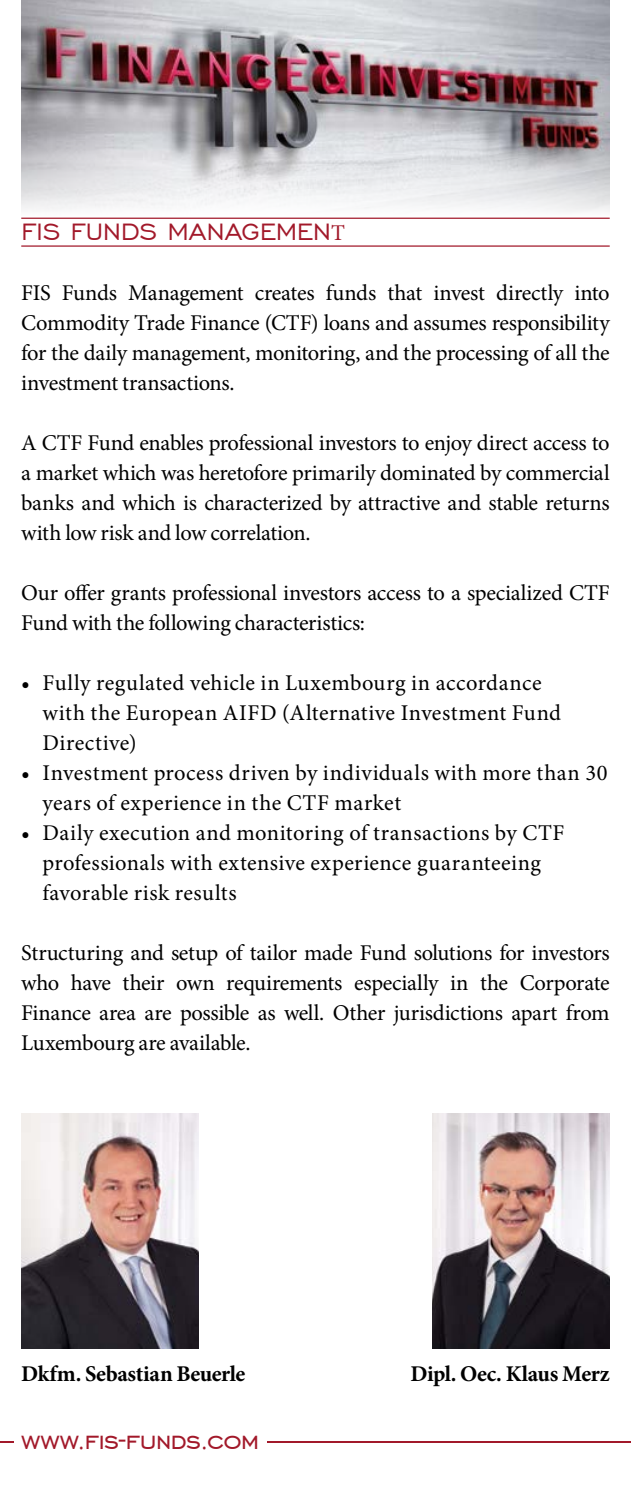
<style>
.page{position:relative;width:631px;height:1489px;background:#fff}
.page>*{position:absolute;margin:0;border:0;box-sizing:border-box;transform-origin:0 0}
.t1{font:31.5px "Engravers Gothic BT";letter-spacing:-.035em;color:#a2192a}
.t2{font:30px "Engravers Gothic BT";letter-spacing:-.01em;color:#a2192a}
.t3{font:22.5px/30px "Minion Pro";letter-spacing:.005em;color:#000;text-align:justify}
.t4{font:22.5px/30px "Minion Pro";letter-spacing:-.015em;color:#000}
.t5{font:700 22.5px "Minion Pro";letter-spacing:-.015em;color:#000}
.s1{font-family:"Minion Pro";font-size:22.5px}
</style>
<div class="page">
<img style="left:21px;top:0;width:588px;height:212px">
<hr style="left:0;top:1440px;width:631px;height:2px;background:#a2192a">
<hr style="left:21px;top:217px;width:588px;height:2px;background:#a2192a">
<hr style="left:21px;top:245px;width:588px;height:2px;background:#a2192a">
<div style="left:14px;top:1329px;width:252px;height:126px;background:#fff"></div>
<img style="left:21px;top:1113px;width:177px;height:235px">
<img style="left:432px;top:1113px;width:177px;height:235px">
<h2 class="t2" style="left:21px;top:215px;width:325px">FIS FUNDS MANAGEMEN<span class="s1">T</span></h2>
<p class="t3" style="left:21px;top:278px;width:590px">FIS Funds Management creates funds that invest directly into Commodity Trade Finance (CTF) loans and assumes responsibility for the daily management, monitoring, and the processing of all the investment transactions.</p>
<p class="t3" style="left:21px;top:428px;width:590px">A CTF Fund enables professional investors to enjoy direct access to a market which was heretofore primarily dominated by commercial banks and which is characterized by attractive and stable returns with low risk and low correlation.</p>
<p class="t4" style="left:21px;top:578px;width:590px">Our offer grants professional investors access to a specialized CTF<br>Fund with the following characteristics:</p>
<p class="t3" style="left:43px;top:668px;width:520px;text-align:left;text-indent:-21px">• Fully regulated vehicle in Luxembourg in accordance with the European AIFD (Alternative Investment Fund<br>Directive)</p>
<p class="t3" style="left:43px;top:758px;width:566px;text-indent:-21px">• Investment process driven by individuals with more than 30 years of experience in the CTF market</p>
<p class="t3" style="left:43px;top:818px;width:523px;text-align:left;text-indent:-21px">• Daily execution and monitoring of transactions by CTF professionals with extensive experience guaranteeing favorable risk results</p>
<p class="t3" style="left:21px;top:938px;width:590px">Structuring and setup of tailor made Fund solutions for investors who have their own requirements especially in the Corporate Finance area are possible as well. Other jurisdictions apart from Luxembourg are available.</p>
<p class="t5" style="left:21px;top:1357px;width:226px">Dkfm. Sebastian Beuerle</p>
<p class="t5" style="left:410px;top:1357px;width:201px">Dipl. Oec. Klaus Merz</p>
<h1 class="t1" style="left:21px;top:1422px;width:240px">www.fis-funds.com</h1>
</div>
